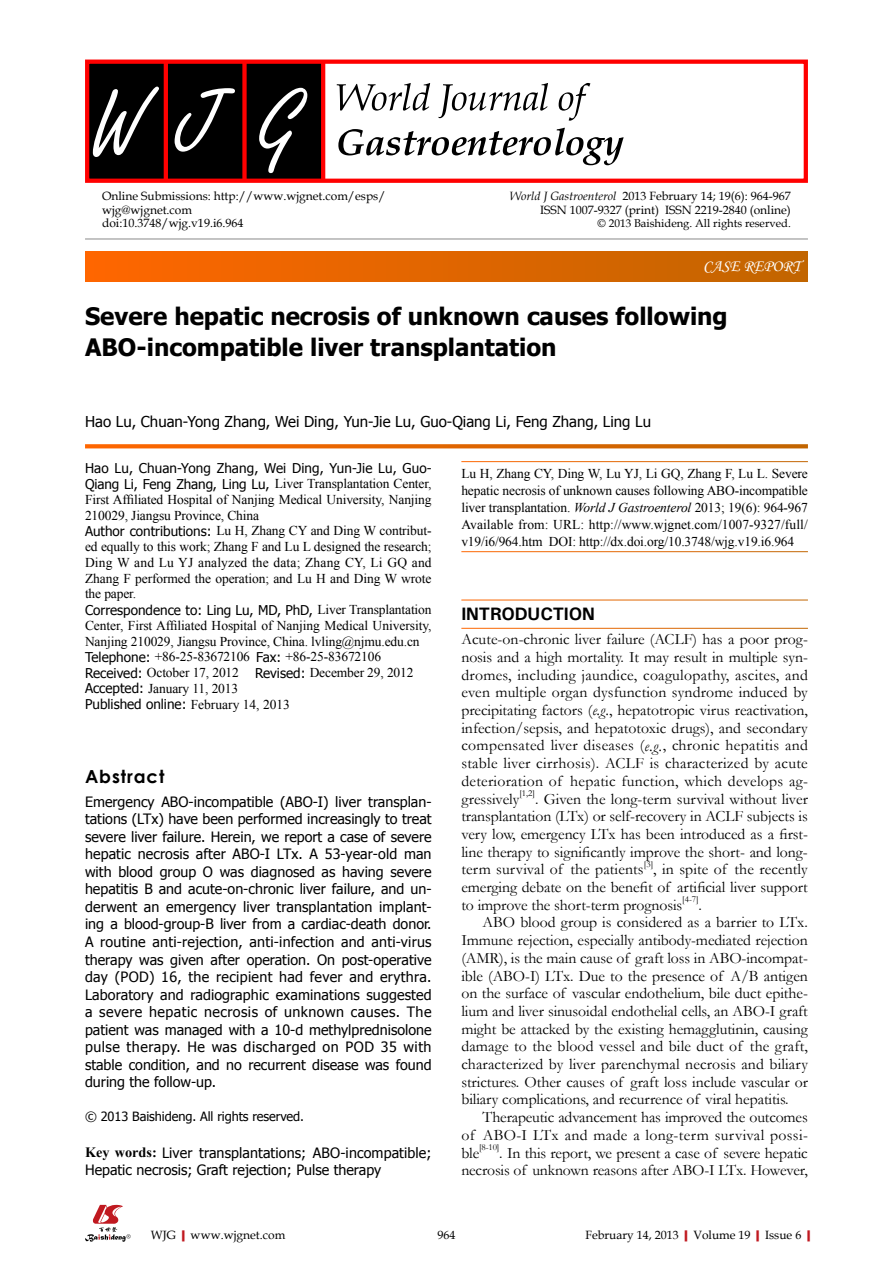
<style>
.page{position:relative;width:893px;height:1263px;background:#fff}
.page>*{position:absolute;margin:0;border:0;box-sizing:border-box;transform-origin:0 0}
.t1{font:700 24px/31.5px "Tahoma";color:#000}
.t2{font:700 18px "Univers";letter-spacing:-.01em;color:#000}
.t3{font:700 18px "Century Gothic";letter-spacing:.05em;color:#000}
.t4{font:16.5px "Monotype Corsiva";color:#fff}
.t5{font:15.75px/17.7px "Garamond";letter-spacing:-.005em;color:#000;text-align:justify}
.t6{font:15.75px "Garamond";letter-spacing:.02em;color:#000}
.t7{font:15px "Tahoma";color:#000}
.t8{font:14.25px/17.5px "Tahoma";color:#000;text-align:justify}
.t9{font:13.5px/15.8px "Times New Roman";letter-spacing:-.01em;color:#000}
.t10{font:13.5px "Tahoma";color:#000}
.t11{font:12.75px "Tahoma";letter-spacing:-.005em;color:#000}
.t12{font:12px/13.5px "Book Antiqua";color:#000}
.t13{font:11.25px "Book Antiqua";color:#000}
.t14{font:9.15px "Garamond";color:#000}
.s1{font-style:italic}
.s2{font-family:"Tahoma"}
.s3{font-family:"Times New Roman"}
.s4{font-family:"Times New Roman";font-weight:700}
.s5{font-weight:700;color:#c01920}
</style>
<div class="page">
<div style="left:85px;top:252px;width:723px;height:29px;background:linear-gradient(to right,#f60,#c16500)"></div>
<svg style="left:85px;top:444px;width:723px;height:4px;background:#e16d0d"></svg>
<hr style="left:85px;top:239px;width:723px;height:1px;background:#898989">
<div style="left:87px;top:61px;width:236px;height:121px;background:#000"></div>
<hr style="left:164px;top:61px;width:4px;height:121px;background:#f00">
<div style="left:242px;top:61px;width:5px;height:121px;background:#f00"></div>
<hr style="left:321px;top:61px;width:4px;height:121px;background:#f00">
<div style="left:85px;top:60px;width:723px;height:123px;border:4px solid #f00"></div>
<svg style="left:259px;top:88px;width:48px;height:85px"></svg>
<svg style="left:175px;top:88px;width:60px;height:64px"></svg>
<svg style="left:93px;top:87px;width:66px;height:70px"></svg>
<svg style="left:337px;top:83px;width:253px;height:38px"></svg>
<svg style="left:338px;top:128px;width:286px;height:37px"></svg>
<svg style="left:85px;top:1205px;width:46px;height:37px"></svg>
<p class="t12" style="left:102px;top:189px;width:285px">Online Submissions: http://www.wjgnet.com/esps/ wjg@wjgnet.com<br>doi:10.3748/wjg.v19.i6.964</p>
<p class="t12" style="left:510px;top:189px;width:283px;text-align:right"><span class="s1">World J Gastroenterol</span> 2013 February 14; 19(6): 964-967<br>ISSN 1007-9327 (print) ISSN 2219-2840 (online)</p>
<p class="t13" style="left:598px;top:215px;width:195px">© 2013 Baishideng. All rights reserved.</p>
<p class="t4" style="left:703px;top:256px;width:99px">CASE REPORT</p>
<h1 class="t1" style="left:85px;top:298px;width:644px">Severe hepatic necrosis of unknown causes following<br>ABO-incompatible liver transplantation</h1>
<p class="t7" style="left:85px;top:412px;width:567px">Hao Lu, Chuan-Yong Zhang, Wei Ding, Yun-Jie Lu, Guo-Qiang Li, Feng Zhang, Ling Lu</p>
<p class="t10" style="left:85px;top:459px;width:348px">Hao Lu, Chuan-Yong Zhang, Wei Ding, Yun-Jie Lu, Guo-</p>
<p class="t9" style="left:85px;top:476px;width:348px"><span class="s2">Qiang Li, Feng Zhang, Ling Lu,</span> Liver Transplantation Center, First Affiliated Hospital of Nanjing Medical University, Nanjing 210029, Jiangsu Province, China<br><span class="s2">Author contributions:</span> Lu H, Zhang CY and Ding W contribut&shy;ed equally to this work; Zhang F and Lu L designed the research; Ding W and Lu YJ analyzed the data; Zhang CY, Li GQ and Zhang F performed the operation; and Lu H and Ding W wrote the paper.</p>
<p class="t10" style="left:85px;top:601px;width:348px">Correspondence to: Ling Lu, MD, PhD, <span class="s3">Liver Transplantation</span></p>
<p class="t9" style="left:85px;top:617px;width:348px">Center, First Affiliated Hospital of Nanjing Medical University, Nanjing 210029, Jiangsu Province, China. lvling@njmu.edu.cn <span class="s2">Telephone:</span> +86-25-83672106 <span class="s2">Fax:</span> +86-25-83672106<br><span class="s2">Received:</span> October 17, 2012 <span class="s2">Revised:</span> December 29, 2012<br><span class="s2">Accepted:</span> January 11, 2013</p>
<p class="t10" style="left:85px;top:695px;width:206px">Published online: <span class="s3">February 14, 2013</span></p>
<p class="t9" style="left:461px;top:464px;width:348px;line-height:17px;text-align:justify">Lu H, Zhang CY, Ding W, Lu YJ, Li GQ, Zhang F, Lu L. Severe hepatic necrosis of unknown causes following ABO-incompatible liver transplantation. <span class="s1">World J Gastroenterol</span> 2013; 19(6): 964-967<br>Available from: URL: http://www.wjgnet.com/1007-9327/full/ v19/i6/964.htm DOI: http://dx.doi.org/10.3748/wjg.v19.i6.964</p>
<p class="t2" style="left:461px;top:602px;width:135px">INTRODUCTION</p>
<p class="t5" style="left:461px;top:630px;width:348px">Acute-on-chronic liver failure (ACLF) has a poor prog&shy;nosis and a high mortality. It may result in multiple syn&shy;dromes, including jaundice, coagulopathy, ascites, and even multiple organ dysfunction syndrome induced by precipitating factors (<span class="s1">e.g.</span>, hepatotropic virus reactivation, infection/sepsis, and hepatotoxic drugs), and secondary compensated liver diseases (<span class="s1">e.g.</span>, chronic hepatitis and stable liver cirrhosis). ACLF is characterized by acute deterioration of hepatic function, which develops ag&shy;gressively</p>
<p class="t3" style="left:85px;top:762px;width:81px">Abstract</p>
<p class="t8" style="left:85px;top:792px;width:348px">Emergency ABO-incompatible (ABO-I) liver transplan&shy;tations (LTx) have been performed increasingly to treat severe liver failure. Herein, we report a case of severe hepatic necrosis after ABO-I LTx. A 53-year-old man with blood group O was diagnosed as having severe hepatitis B and acute-on-chronic liver failure, and un&shy;derwent an emergency liver transplantation implant&shy;ing a blood-group-B liver from a cardiac-death donor.<br>A routine anti-rejection, anti-infection and anti-virus therapy was given after operation. On post-operative day (POD) 16, the recipient had fever and erythra.<br>Laboratory and radiographic examinations suggested a severe hepatic necrosis of unknown causes. The patient was managed with a 10-d methylprednisolone pulse therapy. He was discharged on POD 35 with stable condition, and no recurrent disease was found during the follow-up.</p>
<p class="t11" style="left:85px;top:1108px;width:221px">© 2013 Baishideng. All rights reserved.</p>
<p class="t8" style="left:85px;top:1143px;width:348px"><span class="s4">Key words:</span> Liver transplantations; ABO-incompatible;<br>Hepatic necrosis; Graft rejection; Pulse therapy</p>
<p class="t14" style="left:519px;top:787px;width:17px">[1,2]</p>
<p class="t5" style="left:461px;top:789px;width:348px;text-indent:74px">. Given the long-term survival without liver transplantation (LTx) or self-recovery in ACLF subjects is very low, emergency LTx has been introduced as a first&shy;line therapy to significantly improve the short- and long&shy;term survival of the patients</p>
<p class="t14" style="left:644px;top:858px;width:11px">[3]</p>
<p class="t5" style="left:461px;top:860px;width:348px;text-indent:192px">, in spite of the recently emerging debate on the benefit of artificial liver support to improve the short-term prognosis</p>
<p class="t14" style="left:682px;top:893px;width:18px">[4-7]</p>
<p class="t5" style="left:698px;top:895px;width:5px">.</p>
<p class="t5" style="left:483px;top:913px;width:327px">ABO blood group is considered as a barrier to LTx.</p>
<p class="t5" style="left:461px;top:931px;width:348px">Immune rejection, especially antibody-mediated rejection</p>
<p class="t5" style="left:461px;top:949px;width:348px">(AMR), is the main cause of graft loss in ABO-incompat-</p>
<p class="t5" style="left:461px;top:966px;width:348px">ible (ABO-I) LTx. Due to the presence of A/B antigen</p>
<p class="t5" style="left:461px;top:984px;width:348px">on the surface of vascular endothelium, bile duct epithe-</p>
<p class="t5" style="left:461px;top:1002px;width:348px">lium and liver sinusoidal endothelial cells, an ABO-I graft</p>
<p class="t5" style="left:461px;top:1019px;width:348px">might be attacked by the existing hemagglutinin, causing</p>
<p class="t5" style="left:461px;top:1037px;width:348px">damage to the blood vessel and bile duct of the graft,</p>
<p class="t5" style="left:461px;top:1055px;width:348px">characterized by liver parenchymal necrosis and biliary</p>
<p class="t5" style="left:461px;top:1072px;width:348px">strictures. Other causes of graft loss include vascular or</p>
<p class="t5" style="left:461px;top:1090px;width:329px">biliary complications, and recurrence of viral hepatitis.</p>
<p class="t5" style="left:483px;top:1108px;width:327px">Therapeutic advancement has improved the outcomes</p>
<p class="t6" style="left:461px;top:1124px;width:348px">of ABO-I LTx and made a long-term survival possi-</p>
<p class="t5" style="left:461px;top:1143px;width:19px">ble</p>
<p class="t14" style="left:479px;top:1141px;width:22px">[8-10]</p>
<p class="t5" style="left:461px;top:1143px;width:348px;text-align:right">. In this report, we present a case of severe hepatic necrosis of unknown reasons after ABO-I LTx. However,</p>
<p class="t12" style="left:151px;top:1227px;width:136px">WJG<span class="s5">|</span>www.wjgnet.com</p>
<p class="t12" style="left:437px;top:1227px;width:19px">964</p>
<p class="t12" style="left:585px;top:1227px;width:232px">February 14, 2013<span class="s5">|</span>Volume 19<span class="s5">|</span>Issue 6<span class="s5">|</span></p>
</div>
